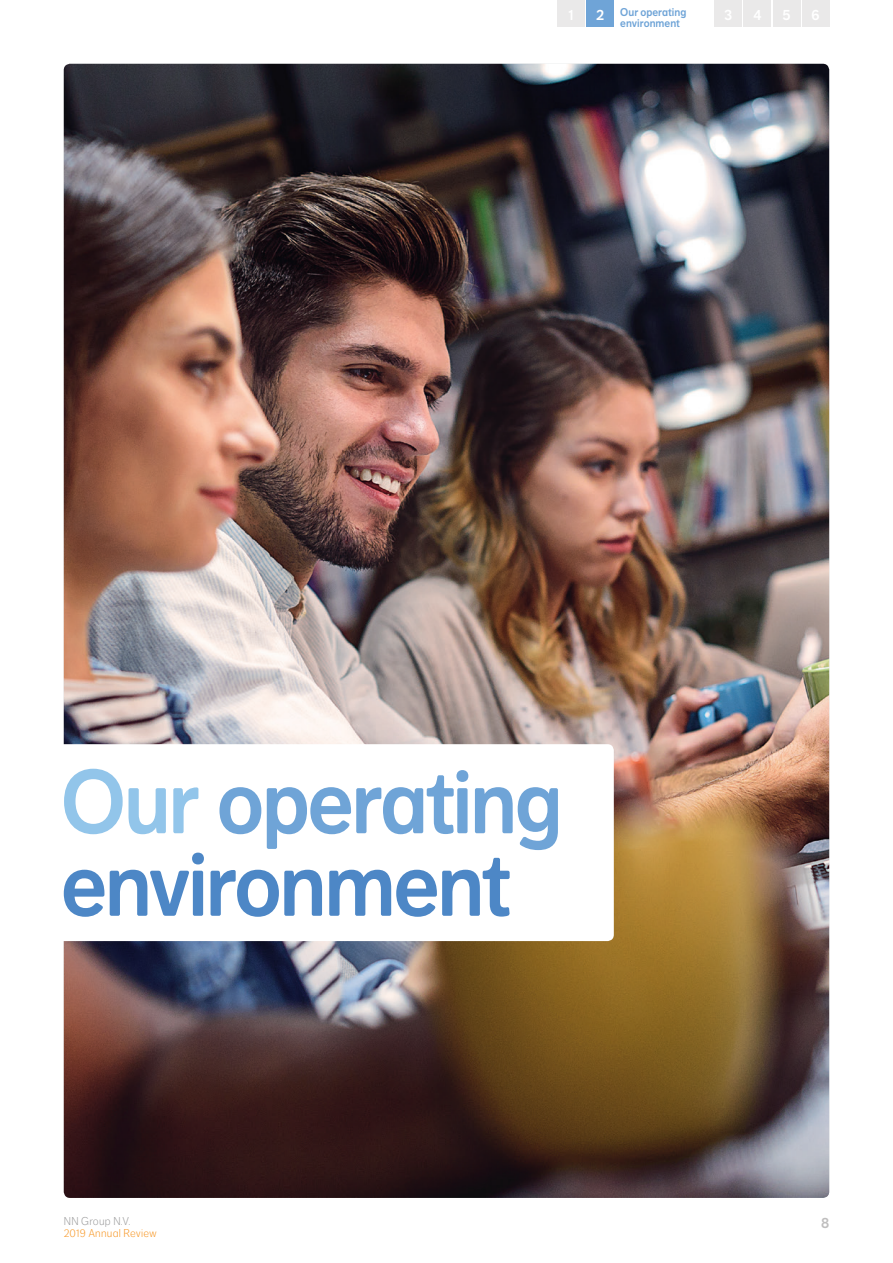
<style>
.page{position:relative;width:893px;height:1263px;background:#fff}
.page>*{position:absolute;margin:0;border:0;box-sizing:border-box;transform-origin:0 0}
.t1{font:90px/82.5px "NN Dagny Display";letter-spacing:-.03em;color:#4d87c6}
.t2{font:15px "NN Dagny Display";color:#fff}
.t3{font:15px "NN Dagny Display";color:#bfbebe}
.t4{font:11.25px/10.9px "NN Dagny Display";letter-spacing:.005em;color:#6fa4d7}
.t5{font:300 11.25px "NN Dagny Text";letter-spacing:.015em;color:#f7931d}
.t6{font:300 11.25px "NN Dagny Text";letter-spacing:.02em;color:#99999a}
.s1{color:#92c5ea}
.s2{color:#6fa4d7}
</style>
<div class="page">
<img style="left:64px;top:64px;width:765px;height:1134px">
<div style="left:51px;top:744px;width:563px;height:197px;background:#fff;border-radius:6px"></div>
<div style="left:558px;top:0;width:27px;height:27px;background:#eae9e9"></div>
<div style="left:587px;top:0;width:27px;height:27px;background:#6fa4d7"></div>
<div style="left:715px;top:0;width:27px;height:27px;background:#eae9e9"></div>
<div style="left:744px;top:0;width:27px;height:27px;background:#eae9e9"></div>
<div style="left:773px;top:0;width:27px;height:27px;background:#eae9e9"></div>
<div style="left:802px;top:0;width:27px;height:27px;background:#eae9e9"></div>
<p class="t4" style="left:620px;top:7px;width:68px">Our operating environment</p>
<p class="t2" style="left:568px;top:6px;width:7px">1</p>
<p class="t2" style="left:596px;top:6px;width:9px">2</p>
<p class="t2" style="left:724px;top:6px;width:10px">3</p>
<p class="t2" style="left:782px;top:6px;width:10px">5</p>
<p class="t2" style="left:812px;top:6px;width:10px">6</p>
<p class="t1" style="left:61px;top:761px;width:503px"><span class="s1">Our</span> <span class="s2">operating </span>environment</p>
<p class="t6" style="left:64px;top:1215px;width:68px">NN Group N.V.</p>
<p class="t3" style="left:821px;top:1214px;width:10px">8</p>
<p class="t5" style="left:64px;top:1227px;width:95px">2019 Annual Review</p>
</div>
